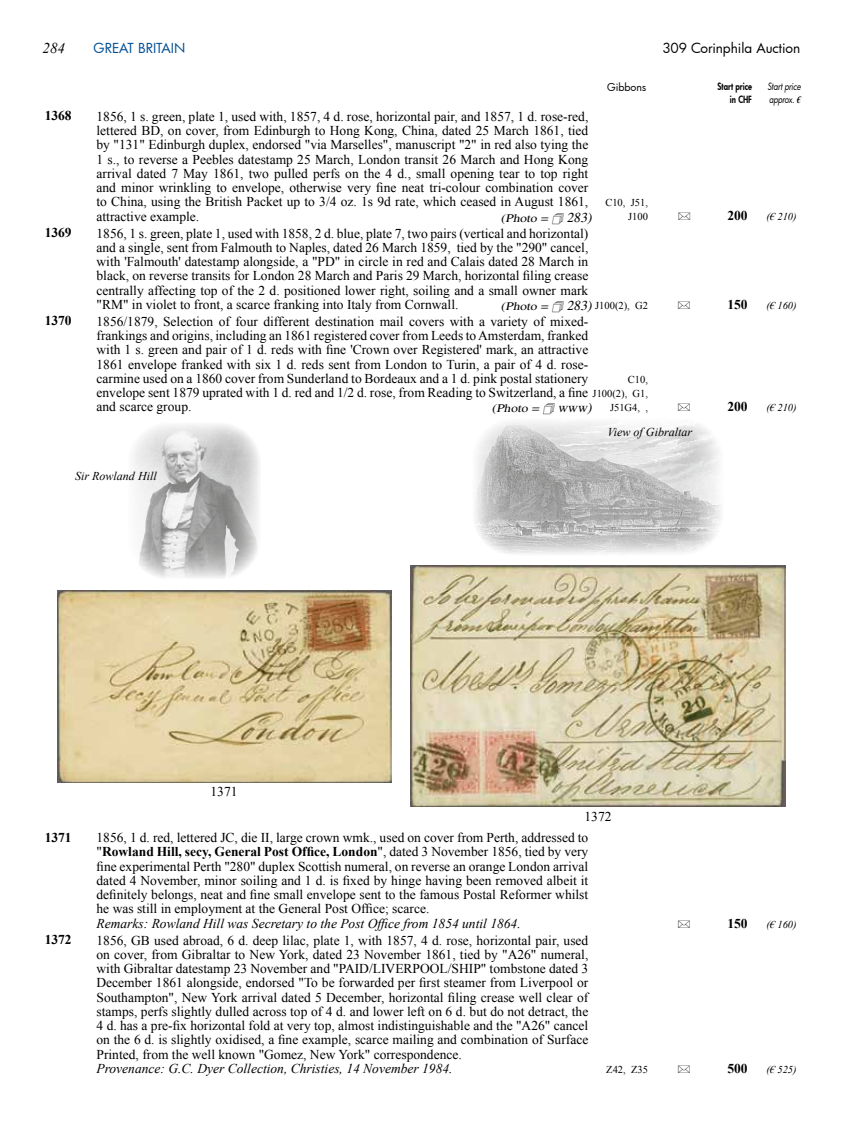
<style>
.page{position:relative;width:864px;height:1127px;background:#fff}
.page>*{position:absolute;margin:0;border:0;box-sizing:border-box;transform-origin:0 0}
.t1{font:italic 15px "Times New Roman";color:#000}
.t2{font:13.5px/14.2px "Times New Roman";color:#000;text-align:justify}
.t3{font:italic 13.5px "Times New Roman";color:#000}
.t4{font:700 13.5px "Times New Roman";color:#000}
.t5{font:13.5px "Futura";letter-spacing:-.005em;color:#000}
.t6{font:13.5px "Futura";letter-spacing:-.005em;color:#004f95}
.t7{font:italic 12px "Times New Roman";color:#000}
.t8{font:italic 11.55px "Times";color:#000;scale:1.18 1}
.t9{font:11.25px "aukphila";color:#000}
.t10{font:10.5px/14.2px "Times New Roman";color:#000;text-align:right}
.t11{font:italic 10.5px "Times New Roman";letter-spacing:-.01em;color:#000}
.t12{font:10.5px "Futura";color:#000}
.t13{font:italic 9.75px/12.8px "Futura";letter-spacing:-.015em;color:#000;scale:.8 1}
.t14{font:800 9.75px/12.8px "Futura";color:#000;text-align:right;scale:.8 1}
.s1{font-family:"Times New Roman";font-weight:700}
.s2{font-size:13.5px}
.s3{font-family:"Times";font-style:italic;font-size:11.55px}
.s4{font-family:"Times";font-style:italic;font-size:13.5px}
.s5{font-weight:700}
</style>
<div class="page">
<img style="left:57px;top:590px;width:334px;height:192px">
<img style="left:410px;top:565px;width:375px;height:241px">
<img style="left:134px;top:424px;width:125px;height:154px">
<img style="left:475px;top:422px;width:246px;height:132px">
<p class="t1" style="left:43px;top:38px;width:24px">284</p>
<p class="t6" style="left:94px;top:39px;width:93px">GREAT BRITAIN</p>
<p class="t5" style="left:662px;top:39px;width:139px">309 Corinphila Auction</p>
<p class="t12" style="left:607px;top:80px;width:40px">Gibbons</p>
<p class="t14" style="left:717px;top:80px;width:44px">Start price in CHF</p>
<p class="t13" style="left:767px;top:80px;width:43px">Start price approx. <span class="s1">€</span></p>
<p class="t2" style="left:96px;top:109px;width:493px">1856, 1 s. green, plate 1, used with, 1857, 4 d. rose, horizontal pair, and 1857, 1 d. rose-red, lettered BD, on cover, from Edinburgh to Hong Kong, China, dated 25 March 1861, tied by "131" Edinburgh duplex, endorsed "via Marselles", manuscript "2" in red also tying the 1 s., to reverse a Peebles datestamp 25 March, London transit 26 March and Hong Kong arrival dated 7 May 1861, two pulled perfs on the 4 d., small opening tear to top right and minor wrinkling to envelope, otherwise very fine neat tri-colour combination cover to China, using the British Packet up to 3/4 oz. 1s 9d rate, which ceased in August 1861, attractive example.</p>
<p class="t4" style="left:45px;top:107px;width:29px">1368</p>
<p class="t10" style="left:605px;top:195px;width:44px">C10, J51,<br>J100</p>
<p class="t9" style="left:677px;top:210px;width:14px">6</p>
<p class="t4" style="left:727px;top:207px;width:22px">200</p>
<p class="t11" style="left:766px;top:210px;width:31px">(€ 210)</p>
<p class="t8" style="left:500px;top:211px;width:81px">(Photo = <span class="s2">283)</span></p>
<p class="t4" style="left:45px;top:223px;width:29px">1369</p>
<p class="t4" style="left:45px;top:312px;width:29px">1370</p>
<p class="t2" style="left:96px;top:226px;width:493px">1856, 1 s. green, plate 1, used with 1858, 2 d. blue, plate 7, two pairs (vertical and horizontal) and a single, sent from Falmouth to Naples, dated 26 March 1859, tied by the "290" cancel, with 'Falmouth' datestamp alongside, a "PD" in circle in red and Calais dated 28 March in black, on reverse transits for London 28 March and Paris 29 March, horizontal filing crease centrally affecting top of the 2 d. positioned lower right, soiling and a small owner mark "RM" in violet to front, a scarce franking into Italy from Cornwall.</p>
<p class="t10" style="left:500px;top:298px;width:148px"><span class="s3">(Photo =</span> <span class="s4">283)</span>J100(2), G2</p>
<p class="t2" style="left:96px;top:314px;width:493px">1856/1879, Selection of four different destination mail covers with a variety of mixed&shy;frankings and origins, including an 1861 registered cover from Leeds to Amsterdam, franked with 1 s. green and pair of 1 d. reds with fine 'Crown over Registered' mark, an attractive 1861 envelope franked with six 1 d. reds sent from London to Turin, a pair of 4 d. rose&shy;carmine used on a 1860 cover from Sunderland to Bordeaux and a 1 d. pink postal stationery envelope sent 1879 uprated with 1 d. red and 1/2 d. rose, from Reading to Switzerland, a fine and scarce group.</p>
<p class="t10" style="left:592px;top:372px;width:57px">C10,<br>J100(2), G1,<br>J51G4, ,</p>
<p class="t8" style="left:492px;top:401px;width:88px">(Photo = <span class="s2">www)</span></p>
<p class="t9" style="left:677px;top:298px;width:14px">6</p>
<p class="t4" style="left:727px;top:295px;width:22px">150</p>
<p class="t11" style="left:766px;top:298px;width:31px">(€ 160)</p>
<p class="t9" style="left:677px;top:401px;width:14px">6</p>
<p class="t4" style="left:727px;top:397px;width:22px">200</p>
<p class="t11" style="left:766px;top:400px;width:31px">(€ 210)</p>
<p class="t7" style="left:607px;top:424px;width:86px">View of Gibraltar</p>
<p class="t7" style="left:75px;top:468px;width:83px">Sir Rowland Hill</p>
<p class="t2" style="left:210px;top:784px;width:28px">1371</p>
<p class="t2" style="left:584px;top:809px;width:28px">1372</p>
<p class="t4" style="left:45px;top:828px;width:29px">1371</p>
<p class="t4" style="left:45px;top:930px;width:29px">1372</p>
<p class="t2" style="left:96px;top:830px;width:493px">1856, 1 d. red, lettered JC, die II, large crown wmk., used on cover from Perth, addressed to "<span class="s5">Rowland Hill, secy, General Post Office, London</span>", dated 3 November 1856, tied by very fine experimental Perth "280" duplex Scottish numeral, on reverse an orange London arrival dated 4 November, minor soiling and 1 d. is fixed by hinge having been removed albeit it definitely belongs, neat and fine small envelope sent to the famous Postal Reformer whilst he was still in employment at the General Post Office; scarce.</p>
<p class="t3" style="left:96px;top:914px;width:425px">Remarks: Rowland Hill was Secretary to the Post Office from 1854 until 1864.</p>
<p class="t9" style="left:677px;top:917px;width:14px">6</p>
<p class="t4" style="left:727px;top:914px;width:22px">150</p>
<p class="t11" style="left:766px;top:917px;width:31px">(€ 160)</p>
<p class="t2" style="left:96px;top:933px;width:493px">1856, GB used abroad, 6 d. deep lilac, plate 1, with 1857, 4 d. rose, horizontal pair, used on cover, from Gibraltar to New York, dated 23 November 1861, tied by "A26" numeral, with Gibraltar datestamp 23 November and "PAID/LIVERPOOL/SHIP" tombstone dated 3<br>December 1861 alongside, endorsed "To be forwarded per first steamer from Liverpool or Southampton", New York arrival dated 5 December, horizontal filing crease well clear of stamps, perfs slightly dulled across top of 4 d. and lower left on 6 d. but do not detract, the 4 d. has a pre-fix horizontal fold at very top, almost indistinguishable and the "A26" cancel on the 6 d. is slightly oxidised, a fine example, scarce mailing and combination of Surface Printed, from the well known "Gomez, New York" correspondence.</p>
<p class="t3" style="left:96px;top:1059px;width:357px">Provenance: G.C. Dyer Collection, Christies, 14 November 1984.</p>
<p class="t10" style="left:606px;top:1062px;width:43px">Z42, Z35</p>
<p class="t9" style="left:677px;top:1062px;width:14px">6</p>
<p class="t4" style="left:727px;top:1059px;width:22px">500</p>
<p class="t11" style="left:766px;top:1062px;width:31px">(€ 525)</p>
</div>
